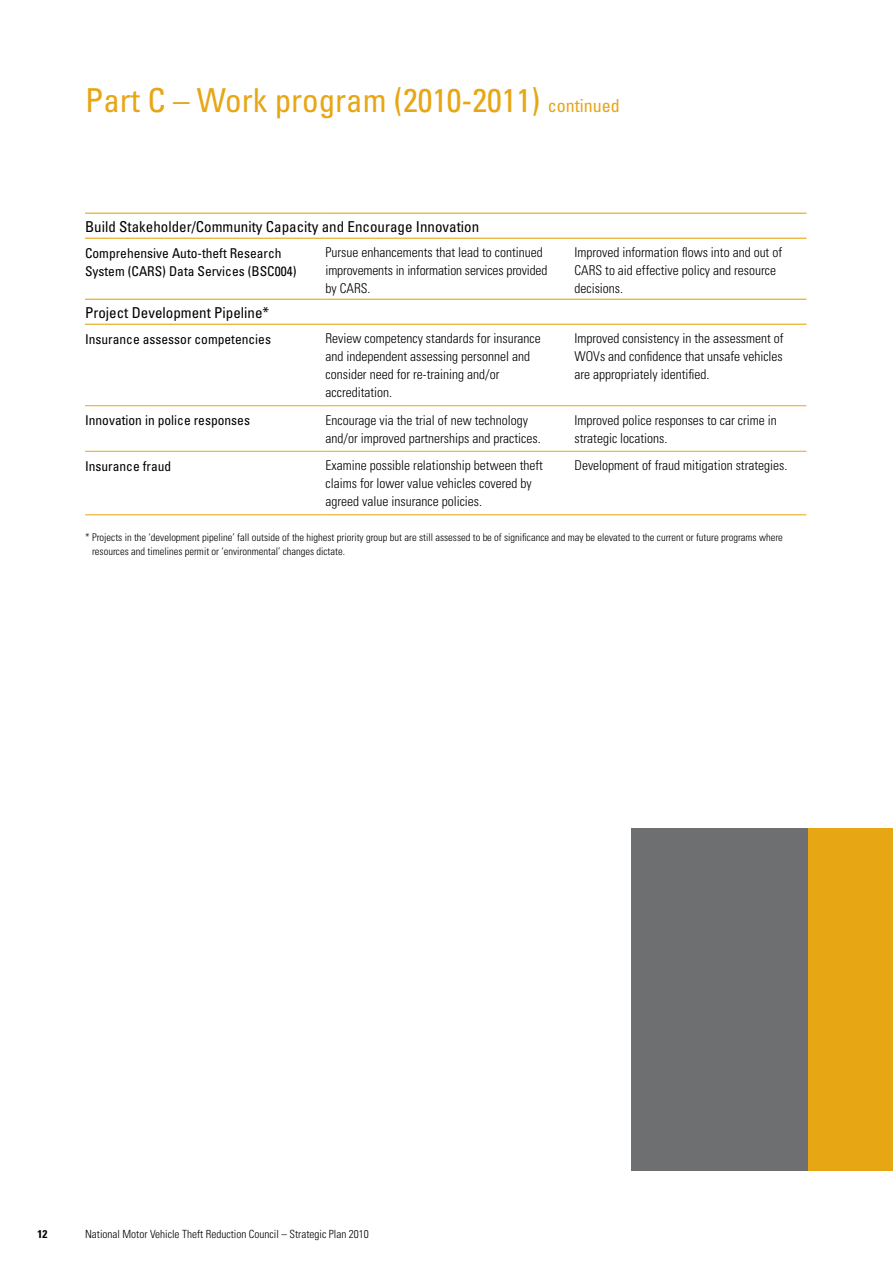
<style>
.page{position:relative;width:893px;height:1263px;background:#fff}
.page>*{position:absolute;margin:0;border:0;box-sizing:border-box;transform-origin:0 0}
.t1{font:condensed 33px "Univers";color:#e7a614}
.t2{font:condensed 15px "Univers";color:#000}
.t3{font:300 condensed 13.5px/18px "Univers";color:#000}
.t4{font:condensed 13.5px/18px "Univers";color:#000}
.t5{font:300 condensed 11.25px "Univers";color:#000}
.t6{font:700 condensed 11.25px "Univers";color:#000}
.t7{font:300 condensed 10.5px/13.5px "Univers";color:#000}
.s1{font-size:18px}
</style>
<div class="page">
<hr style="left:85px;top:405px;width:240px;height:1px;background:#e7a614">
<hr style="left:325px;top:405px;width:241px;height:1px;background:#e7a614">
<hr style="left:566px;top:405px;width:240px;height:1px;background:#e7a614">
<hr style="left:85px;top:451px;width:240px;height:1px;background:#e7a614">
<hr style="left:325px;top:451px;width:241px;height:1px;background:#e7a614">
<hr style="left:566px;top:451px;width:240px;height:1px;background:#e7a614">
<hr style="left:85px;top:514px;width:240px;height:1px;background:#e7a614">
<hr style="left:325px;top:514px;width:241px;height:1px;background:#e7a614">
<hr style="left:566px;top:514px;width:240px;height:1px;background:#e7a614">
<hr style="left:85px;top:213px;width:240px;height:1px;background:#e7a614">
<hr style="left:325px;top:213px;width:241px;height:1px;background:#e7a614">
<hr style="left:566px;top:213px;width:240px;height:1px;background:#e7a614">
<hr style="left:85px;top:238px;width:240px;height:1px;background:#e7a614">
<hr style="left:325px;top:238px;width:241px;height:1px;background:#e7a614">
<hr style="left:566px;top:238px;width:240px;height:1px;background:#e7a614">
<hr style="left:85px;top:299px;width:240px;height:1px;background:#e7a614">
<hr style="left:325px;top:299px;width:241px;height:1px;background:#e7a614">
<hr style="left:566px;top:299px;width:240px;height:1px;background:#e7a614">
<hr style="left:85px;top:324px;width:240px;height:1px;background:#e7a614">
<hr style="left:325px;top:324px;width:241px;height:1px;background:#e7a614">
<hr style="left:566px;top:324px;width:240px;height:1px;background:#e7a614">
<div style="left:808px;top:828px;width:85px;height:343px;background:#e7a614"></div>
<div style="left:631px;top:828px;width:177px;height:343px;background:#6d6f71"></div>
<h1 class="t1" style="left:85px;top:79px;width:536px">Part C – Work program (2010-2011) <span class="s1">continued</span></h1>
<p class="t2" style="left:85px;top:217px;width:396px">Build Stakeholder/Community Capacity and Encourage Innovation</p>
<p class="t4" style="left:85px;top:244px;width:213px">Comprehensive Auto-theft Research<br>System (CARS) Data Services (BSC004)</p>
<p class="t3" style="left:325px;top:243px;width:223px">Pursue enhancements that lead to continued improvements in information services provided by CARS.</p>
<p class="t3" style="left:574px;top:243px;width:209px">Improved information flows into and out of<br>CARS to aid effective policy and resource decisions.</p>
<p class="t2" style="left:85px;top:303px;width:186px">Project Development Pipeline*</p>
<p class="t4" style="left:85px;top:330px;width:187px">Insurance assessor competencies</p>
<p class="t3" style="left:325px;top:329px;width:217px">Review competency standards for insurance and independent assessing personnel and consider need for re-training and/or accreditation.</p>
<p class="t3" style="left:574px;top:329px;width:211px;text-align:justify">Improved consistency in the assessment of WOVs and confidence that unsafe vehicles are appropriately identified.</p>
<p class="t4" style="left:85px;top:411px;width:166px">Innovation in police responses</p>
<p class="t3" style="left:326px;top:411px;width:217px">Encourage via the trial of new technology and/or improved partnerships and practices.</p>
<p class="t3" style="left:574px;top:411px;width:204px">Improved police responses to car crime in strategic locations.</p>
<p class="t4" style="left:85px;top:457px;width:88px">Insurance fraud</p>
<p class="t3" style="left:326px;top:456px;width:219px">Examine possible relationship between theft claims for lower value vehicles covered by agreed value insurance policies.</p>
<p class="t3" style="left:574px;top:456px;width:214px">Development of fraud mitigation strategies.</p>
<p class="t7" style="left:92px;top:531px;width:692px;text-indent:-7px">* Projects in the ‘development pipeline’ fall outside of the highest priority group but are still assessed to be of significance and may be elevated to the current or future programs where resources and timelines permit or ‘environmental’ changes dictate.</p>
<p class="t6" style="left:38px;top:1227px;width:11px">12</p>
<p class="t5" style="left:85px;top:1227px;width:285px">National Motor Vehicle Theft Reduction Council – Strategic Plan 2010</p>
</div>
